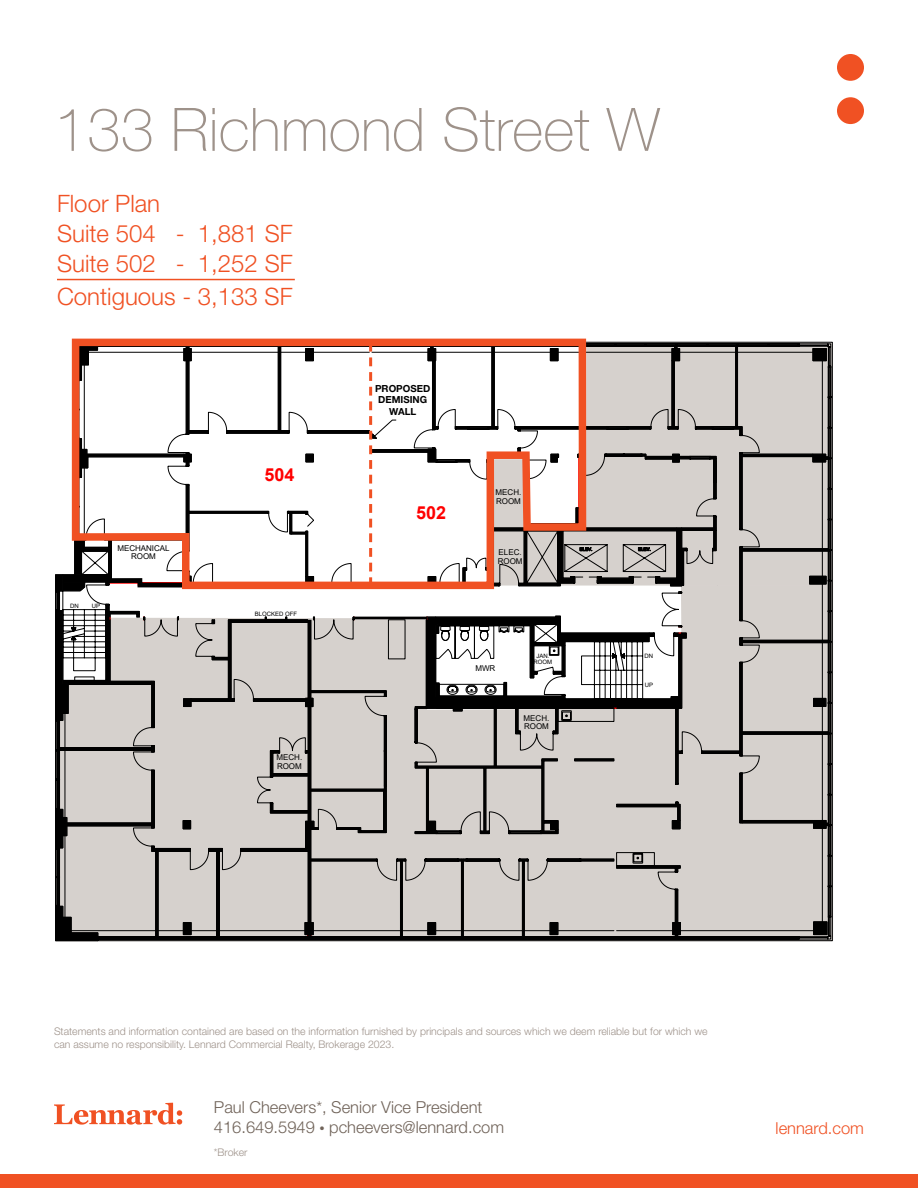
<style>
.page{position:relative;width:918px;height:1188px;background:#fff}
.page>*{position:absolute;margin:0;border:0;box-sizing:border-box;transform-origin:0 0}
.t1{font:100 60px "Helvetica Neue LT Std";color:#9e928a}
.t2{font:300 24px/30px "Helvetica Neue LT Std";color:#f05123}
.t3{font:700 18px "Arial";color:#f00}
.t4{font:300 16.5px/19.8px "Helvetica Neue LT Std";color:#706359}
.t5{font:300 16.5px "Helvetica Neue LT Std";color:#f05123}
.t6{font:300 10.5px/12.6px "Helvetica Neue LT Std";color:#9e928a}
.t7{font:700 9.75px/11.7px "Helvetica Neue LT Std";color:#000;text-align:center}
.t8{font:7.95px/8.2px "Arial";color:#000}
.t9{font:6px/6.1px "Arial";color:#000;text-align:center}
.s1{font-size:10.5px}
</style>
<div class="page">
<div style="left:0;top:1174px;width:918px;height:14px;background:#f05123"></div>
<svg style="left:837px;top:54px;width:27px;height:70px"></svg>
<svg style="left:54px;top:1103px;width:128px;height:22px"></svg>
<hr style="left:57px;top:279px;width:238px;height:1px;background:#f05123">
<svg style="left:686px;top:586px;width:147px;height:355px;background:#c0bcb8"></svg>
<svg style="left:71px;top:338px;width:519px;height:4px;background:#f26c45"></svg>
<svg style="left:686px;top:343px;width:147px;height:243px;background:#b9b5b1"></svg>
<svg style="left:55px;top:342px;width:631px;height:599px"></svg>
<h1 class="t1" style="left:54px;top:95px;width:607px">133 Richmond Street W</h1>
<h2 class="t2" style="left:57px;top:188px;width:237px">Floor Plan<br>Suite 504 - 1,881 SF<br>Suite 502 - 1,252 SF</h2>
<h2 class="t2" style="left:57px;top:281px;width:237px">Contiguous - 3,133 SF</h2>
<p class="t9" style="left:70px;top:603px;width:10px">DN</p>
<p class="t9" style="left:92px;top:603px;width:10px">UP</p>
<p class="t8" style="left:117px;top:544px;width:54px;text-align:center">MECHANICAL<br>ROOM</p>
<h3 class="t3" style="left:265px;top:462px;width:32px">504</h3>
<p class="t9" style="left:255px;top:610px;width:44px">BLOCKED OFF</p>
<p class="t8" style="left:277px;top:753px;width:27px">MECH.<br>ROOM</p>
<p class="t7" style="left:375px;top:382px;width:57px">PROPOSED<br>DEMISING<br>WALL</p>
<h3 class="t3" style="left:416px;top:500px;width:32px">502</h3>
<p class="t8" style="left:496px;top:489px;width:27px">MECH.<br>ROOM</p>
<p class="t8" style="left:498px;top:548px;width:26px;line-height:8.9px">ELEC.<br>ROOM</p>
<p class="t8" style="left:475px;top:664px;width:21px">MWR</p>
<p class="t9" style="left:534px;top:653px;width:20px">JAN.<br>ROOM</p>
<p class="t8" style="left:524px;top:714px;width:27px">MECH.<br>ROOM</p>
<p class="t9" style="left:645px;top:653px;width:10px">DN</p>
<p class="t9" style="left:645px;top:682px;width:10px">UP</p>
<p class="t6" style="left:54px;top:1025px;width:655px">Statements and information contained are based on the information furnished by principals and sources which we deem reliable but for which we can assume no responsibility. Lennard Commercial Realty, Brokerage 2023.</p>
<h3 class="t4" style="left:214px;top:1097px;width:292px">Paul Cheevers*, Senior Vice President<br>416.649.5949 <span class="s1">•</span> pcheevers@lennard.com</h3>
<p class="t6" style="left:214px;top:1146px;width:35px">*Broker</p>
<h3 class="t5" style="left:776px;top:1118px;width:90px">lennard.com</h3>
</div>
